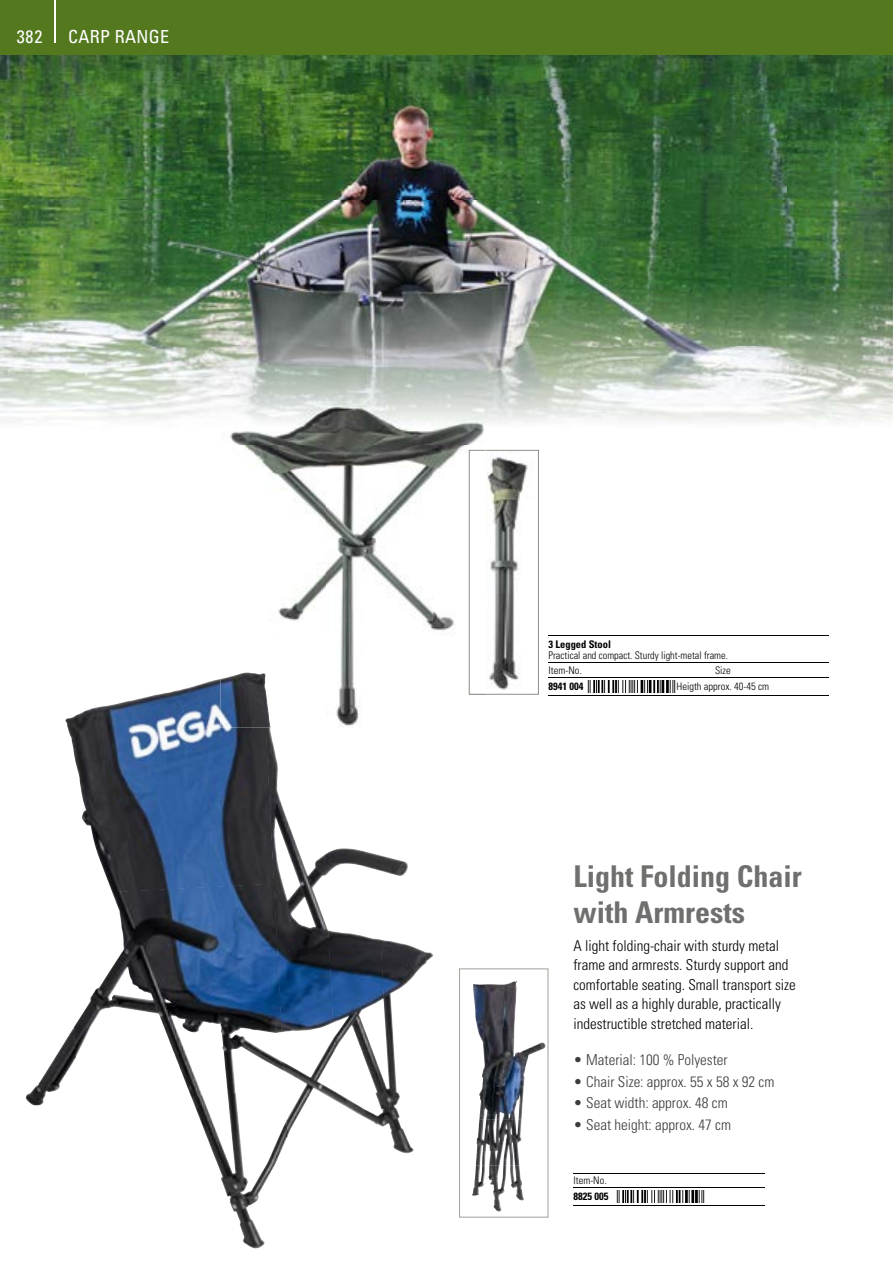
<style>
.page{position:relative;width:893px;height:1263px;background:#fff}
.page>*{position:absolute;margin:0;border:0;box-sizing:border-box;transform-origin:0 0}
.t1{font:700 condensed 30px/36px "Univers LT";color:#6f6f6e}
.t2{font:condensed 18px "Univers LT";letter-spacing:.02em;color:#fff}
.t3{font:300 condensed 15px/19.5px "Univers LT";color:#000}
.t4{font:300 condensed 15px "Univers LT";color:#3b3b3a}
.t5{font:300 condensed 10.5px/14.7px "Univers LT";color:#000}
.t6{font:700 condensed 10.5px "Univers LT";color:#000}
</style>
<div class="page">
<div style="left:0;top:0;width:893px;height:55px;background:#53781e"></div>
<hr style="left:55px;top:0;width:1px;height:43px;background:#fff">
<img style="left:0;top:55px;width:893px;height:367px">
<svg style="left:459px;top:968px;width:89px;height:249px"></svg>
<img style="left:65px;top:679px;width:201px;height:213px">
<img style="left:266px;top:727px;width:62px;height:305px">
<img style="left:324px;top:848px;width:84px;height:28px">
<img style="left:74px;top:892px;width:128px;height:204px">
<img style="left:328px;top:930px;width:52px;height:196px">
<img style="left:380px;top:939px;width:53px;height:214px">
<img style="left:26px;top:1027px;width:50px;height:79px">
<img style="left:191px;top:1094px;width:96px;height:155px">
<svg style="left:486px;top:450px;width:53px;height:245px"></svg>
<img style="left:220px;top:396px;width:266px;height:331px">
<img style="left:220px;top:673px;width:50px;height:54px">
<img style="left:469px;top:450px;width:17px;height:245px">
<hr style="left:573px;top:1187px;width:43px;height:1px;background:#000">
<hr style="left:616px;top:1187px;width:89px;height:1px;background:#000">
<hr style="left:705px;top:1187px;width:30px;height:1px;background:#000">
<hr style="left:735px;top:1187px;width:30px;height:1px;background:#000">
<hr style="left:573px;top:1173px;width:43px;height:1px;background:#000">
<hr style="left:616px;top:1173px;width:89px;height:1px;background:#000">
<hr style="left:705px;top:1173px;width:30px;height:1px;background:#000">
<hr style="left:735px;top:1173px;width:30px;height:1px;background:#000">
<hr style="left:573px;top:1205px;width:43px;height:1px;background:#000">
<hr style="left:616px;top:1205px;width:89px;height:1px;background:#000">
<hr style="left:705px;top:1205px;width:30px;height:1px;background:#000">
<hr style="left:735px;top:1205px;width:30px;height:1px;background:#000">
<img style="left:616px;top:1191px;width:89px;height:11px">
<hr style="left:549px;top:636px;width:38px;height:1px;background:#000">
<hr style="left:587px;top:636px;width:89px;height:1px;background:#000">
<hr style="left:676px;top:636px;width:94px;height:1px;background:#000">
<hr style="left:799px;top:636px;width:30px;height:1px;background:#000">
<hr style="left:549px;top:662px;width:38px;height:1px;background:#000">
<hr style="left:587px;top:662px;width:89px;height:1px;background:#000">
<hr style="left:676px;top:662px;width:94px;height:1px;background:#000">
<svg style="left:770px;top:662px;width:29px;height:1px"></svg>
<hr style="left:799px;top:662px;width:30px;height:1px;background:#000">
<hr style="left:549px;top:677px;width:38px;height:1px;background:#000">
<hr style="left:587px;top:677px;width:89px;height:1px;background:#000">
<hr style="left:676px;top:677px;width:94px;height:1px;background:#000">
<svg style="left:770px;top:677px;width:29px;height:1px"></svg>
<hr style="left:799px;top:677px;width:30px;height:1px;background:#000">
<hr style="left:549px;top:695px;width:38px;height:1px;background:#000">
<hr style="left:587px;top:695px;width:89px;height:1px;background:#000">
<hr style="left:676px;top:695px;width:94px;height:1px;background:#000">
<svg style="left:770px;top:695px;width:29px;height:1px"></svg>
<hr style="left:799px;top:695px;width:30px;height:1px;background:#000">
<img style="left:587px;top:680px;width:89px;height:12px">
<p class="t2" style="left:17px;top:25px;width:27px">382</p>
<p class="t2" style="left:68px;top:25px;width:103px">CARP RANGE</p>
<p class="t6" style="left:549px;top:637px;width:64px">3 Legged Stool</p>
<p class="t5" style="left:549px;top:648px;width:181px">Practical and compact. Sturdy light-metal frame.<br>Item-No.</p>
<p class="t5" style="left:715px;top:663px;width:17px">Size</p>
<p class="t6" style="left:549px;top:680px;width:36px">8941 004</p>
<p class="t5" style="left:676px;top:679px;width:94px">Heigth approx. 40-45 cm</p>
<h1 class="t1" style="left:573px;top:858px;width:230px">Light Folding Chair with Armrests</h1>
<p class="t3" style="left:573px;top:936px;width:224px">A light folding-chair with sturdy metal frame and armrests. Sturdy support and comfortable seating. Small transport size as well as a highly durable, practically indestructible stretched material.</p>
<p class="t4" style="left:573px;top:1051px;width:156px">• Material: 100 % Polyester</p>
<p class="t4" style="left:573px;top:1072px;width:202px">• Chair Size: approx. 55 x 58 x 92 cm</p>
<p class="t4" style="left:573px;top:1094px;width:156px">• Seat width: approx. 48 cm</p>
<p class="t4" style="left:573px;top:1116px;width:159px">• Seat height: approx. 47 cm</p>
<p class="t5" style="left:573px;top:1173px;width:35px">Item-No.</p>
<p class="t6" style="left:573px;top:1190px;width:36px">8825 005</p>
</div>
